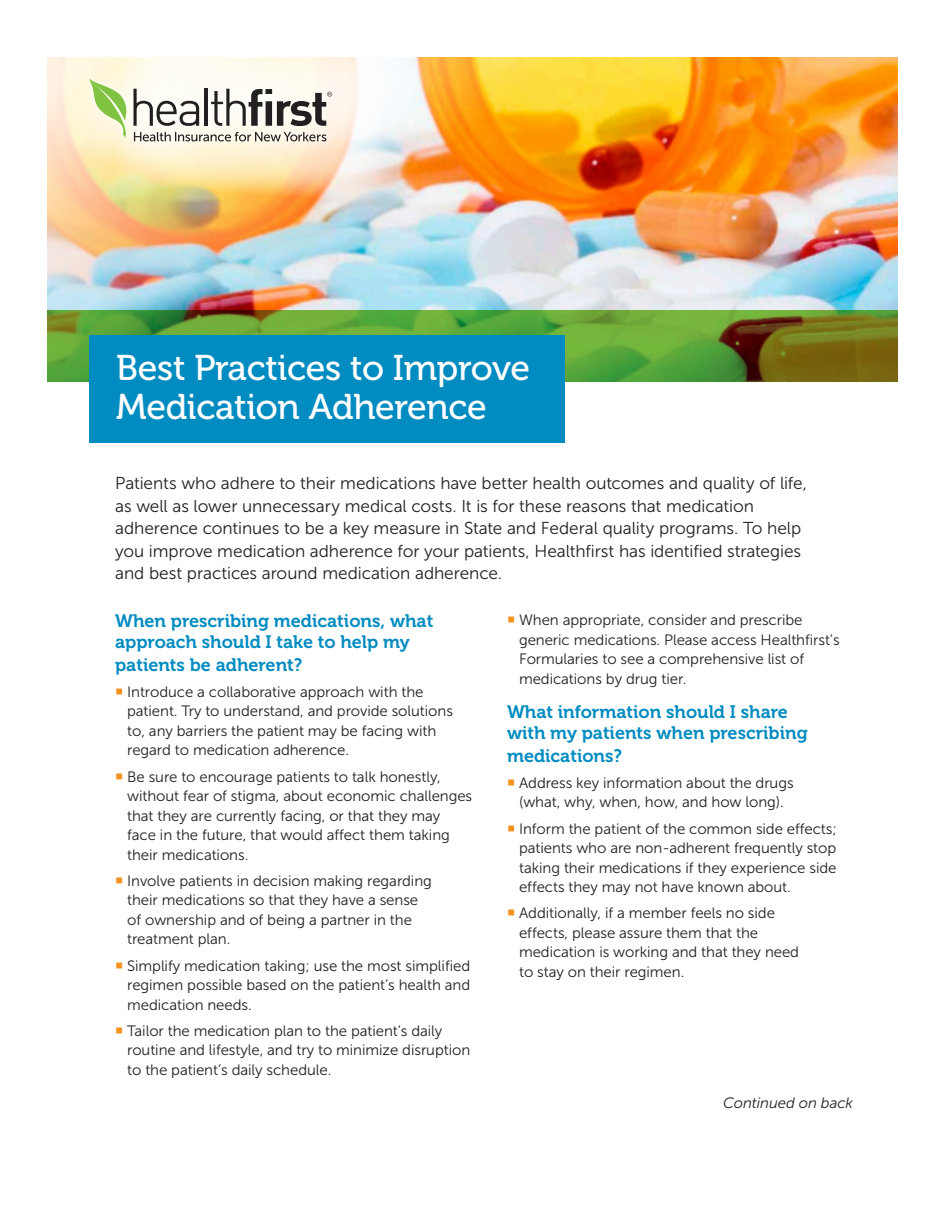
<style>
.page{position:relative;width:945px;height:1215px;background:#fff}
.page>*{position:absolute;margin:0;border:0;box-sizing:border-box;transform-origin:0 0}
.t1{font:35.7px/39.6px "Museo 500";letter-spacing:-.01em;color:#fff}
.t2{font:18px/21.8px "Museo 700";color:#008bc1}
.t3{font:17.25px/22.5px "Museo Sans 300";letter-spacing:-.005em;color:#231f20}
.t4{font:15px/19.5px "Museo Sans 300";letter-spacing:-.005em;color:#231f20}
.t5{font:italic 15px "Museo Sans 300";letter-spacing:-.005em;color:#231f20}
.s1{color:#f6911e}
</style>
<div class="page">
<img style="left:47px;top:58px;width:851px;height:252px">
<svg style="left:47px;top:310px;width:851px;height:72px;background:#64902e"></svg>
<div style="left:90px;top:335px;width:475px;height:108px;background:#008bc1"></div>
<svg style="left:114px;top:172px;width:279px;height:31px;background:#efd295"></svg>
<svg style="left:50px;top:57px;width:389px;height:115px"></svg>
<p class="t1" style="left:116px;top:348px;width:416px">Best Practices to Improve<br>Medication Adherence</p>
<p class="t3" style="left:115px;top:472px;width:693px">Patients who adhere to their medications have better health outcomes and quality of life, as well as lower unnecessary medical costs. It is for these reasons that medication adherence continues to be a key measure in State and Federal quality programs. To help you improve medication adherence for your patients, Healthfirst has identified strategies and best practices around medication adherence.</p>
<p class="t2" style="left:115px;top:610px;width:320px">When prescribing medications, what approach should I take to help my patients be adherent?</p>
<p class="t4" style="left:127px;top:682px;width:327px;text-indent:-12px"><span class="s1">○</span> Introduce a collaborative approach with the patient. Try to understand, and provide solutions to, any barriers the patient may be facing with regard to medication adherence.</p>
<p class="t4" style="left:127px;top:767px;width:347px;text-indent:-12px"><span class="s1">○</span> Be sure to encourage patients to talk honestly, without fear of stigma, about economic challenges that they are currently facing, or that they may face in the future, that would affect them taking their medications.</p>
<p class="t4" style="left:127px;top:871px;width:306px;text-indent:-12px"><span class="s1">○</span> Involve patients in decision making regarding their medications so that they have a sense of ownership and of being a partner in the treatment plan.</p>
<p class="t4" style="left:127px;top:956px;width:345px;text-align:justify;text-indent:-12px"><span class="s1">○</span> Simplify medication taking; use the most simplified regimen possible based on the patient’s health and medication needs.</p>
<p class="t4" style="left:127px;top:1021px;width:345px;text-indent:-12px"><span class="s1">○</span> Tailor the medication plan to the patient’s daily routine and lifestyle, and try to minimize disruption to the patient’s daily schedule.</p>
<p class="t4" style="left:519px;top:610px;width:322px;text-indent:-12px"><span class="s1">○</span> When appropriate, consider and prescribe generic medications. Please access Healthfirst’s Formularies to see a comprehensive list of medications by drug tier.</p>
<p class="t2" style="left:507px;top:701px;width:302px">What information should I share with my patients when prescribing medications?</p>
<p class="t4" style="left:507px;top:773px;width:288px;text-align:center"><span class="s1">○</span> Address key information about the drugs (what, why, when, how, and how long).</p>
<p class="t4" style="left:519px;top:819px;width:319px;text-align:justify;text-indent:-12px"><span class="s1">○</span> Inform the patient of the common side effects; patients who are non-adherent frequently stop taking their medications if they experience side effects they may not have known about.</p>
<p class="t4" style="left:519px;top:904px;width:282px;text-indent:-12px"><span class="s1">○</span> Additionally, if a member feels no side effects, please assure them that the medication is working and that they need to stay on their regimen.</p>
<p class="t5" style="left:723px;top:1094px;width:132px">Continued on back</p>
</div>
